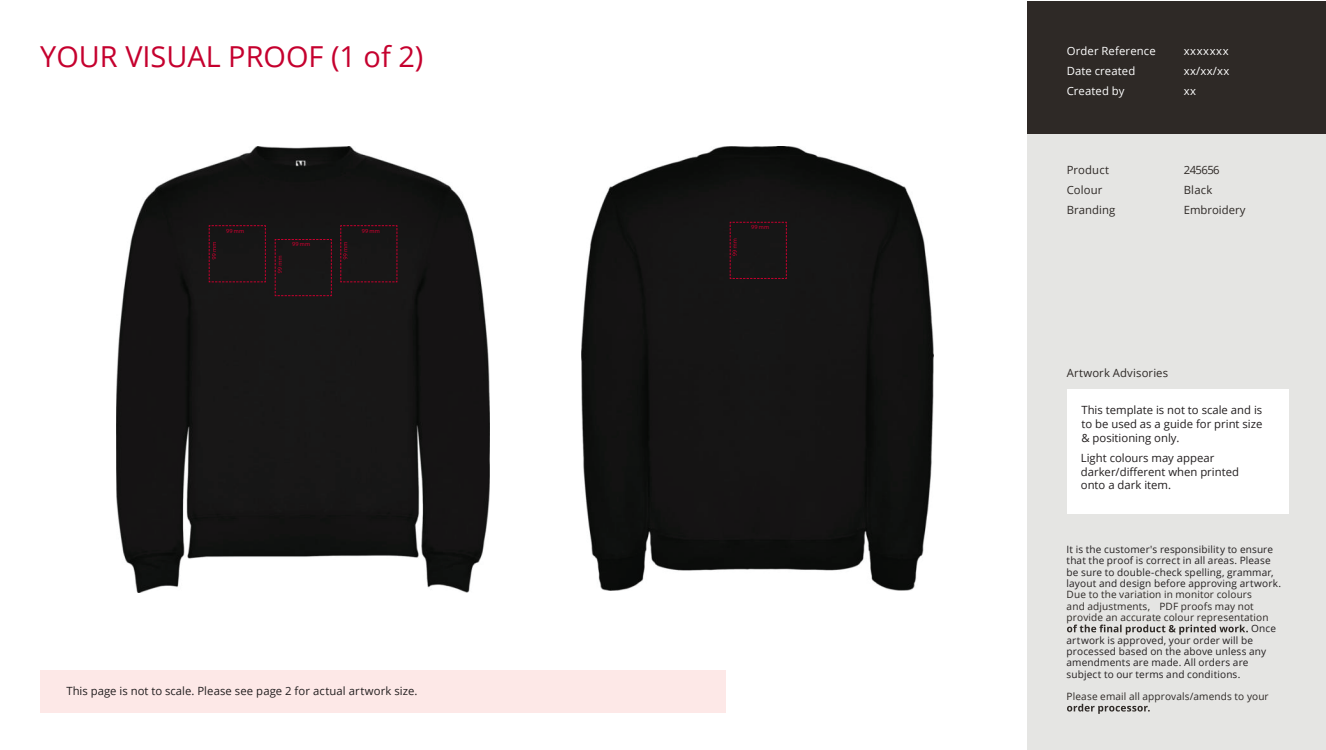
<style>
.page{position:relative;width:1326px;height:750px;background:#fff}
.page>*{position:absolute;margin:0;border:0;box-sizing:border-box;transform-origin:0 0}
.t1{font:28.88px "Open Sans";color:#c5002e}
.t2{font:11.3px/13.6px "Open Sans";color:#231f20}
.t3{font:11.3px/20.1px "Open Sans";letter-spacing:.01em;color:#2e2926}
.t4{font:11.3px/20.1px "Open Sans";letter-spacing:.01em;color:#fff;text-align:justify}
.t5{font:10.04px/11.3px "Open Sans";letter-spacing:.015em;color:#231f20}
.t6{font:10.04px/11.3px "Open Sans";letter-spacing:.015em;color:#2e2926}
.t7{font:6.2px "Myriad Pro";color:#c5002e}
</style>
<div class="page">
<div style="left:40px;top:670px;width:685px;height:42px;background:#fde8e7"></div>
<div style="left:1027px;top:134px;width:298px;height:615px;background:#e5e5e3"></div>
<div style="left:1066px;top:389px;width:222px;height:124px;background:#fff"></div>
<div style="left:1027px;top:2px;width:298px;height:132px;background:#2e2926"></div>
<svg style="left:1067px;top:703px;width:82px;height:10px"></svg>
<svg style="left:1067px;top:624px;width:180px;height:10px"></svg>
<img style="left:116px;top:146px;width:374px;height:446px">
<img style="left:582px;top:146px;width:350px;height:444px">
<svg style="left:340px;top:225px;width:58px;height:57px"></svg>
<svg style="left:729px;top:222px;width:58px;height:57px"></svg>
<svg style="left:209px;top:225px;width:57px;height:57px"></svg>
<svg style="left:275px;top:239px;width:57px;height:57px"></svg>
<h1 class="t1" style="left:40px;top:37px;width:385px">YOUR VISUAL PROOF (1 of 2)</h1>
<p class="t7" style="left:226px;top:227px;width:20px">99 mm</p>
<p class="t7" style="left:362px;top:227px;width:20px">99 mm</p>
<p class="t7" style="left:292px;top:240px;width:20px">99 mm</p>
<p class="t2" style="left:66px;top:683px;width:352px">This page is not to scale. Please see page 2 for actual artwork size.</p>
<p class="t7" style="left:751px;top:223px;width:20px">99 mm</p>
<p class="t4" style="left:1066px;top:40px;width:90px;text-align:left">Order Reference<br>Date created<br>Created by</p>
<p class="t3" style="left:1066px;top:159px;width:50px">Product<br>Colour<br>Branding</p>
<p class="t4" style="left:1183px;top:40px;width:47px">xxxxxxx xx/xx/xx xx</p>
<p class="t3" style="left:1183px;top:159px;width:37px">245656</p>
<p class="t3" style="left:1183px;top:199px;width:63px">Embroidery</p>
<p class="t3" style="left:1183px;top:179px;width:30px">Black</p>
<p class="t3" style="left:1066px;top:362px;width:103px">Artwork Advisories</p>
<p class="t2" style="left:1081px;top:403px;width:182px;text-align:justify">This template is not to scale and is to be used as a guide for print size &amp; positioning only.</p>
<p class="t2" style="left:1080px;top:451px;width:160px">Light colours may appear darker/different when printed onto a dark item.</p>
<p class="t5" style="left:1066px;top:543px;width:216px">It is the customer's responsibility to ensure that the proof is correct in all areas. Please be sure to double-check spelling, grammar, layout and design before approving artwork.</p>
<p class="t6" style="left:1066px;top:588px;width:203px">Due to the variation in monitor colours and adjustments, PDF proofs may not provide an accurate colour representation</p>
<p class="t5" style="left:1066px;top:622px;width:211px;text-indent:184px">Once artwork is approved, your order will be processed based on the above unless any amendments are made. All orders are subject to our terms and conditions.</p>
<p class="t6" style="left:1066px;top:690px;width:204px">Please email all approvals/amends to your</p>
</div>
